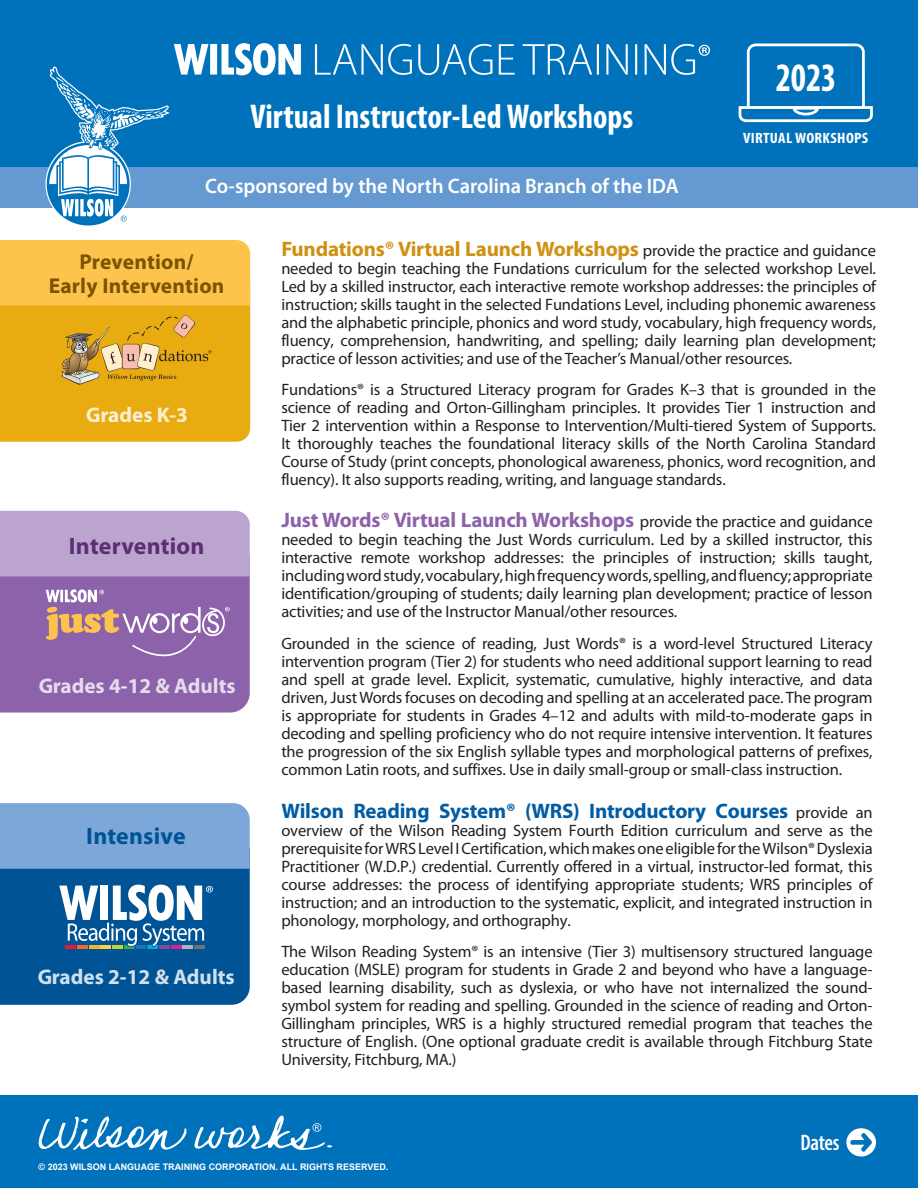
<style>
.page{position:relative;width:918px;height:1188px;background:#fff}
.page>*{position:absolute;margin:0;border:0;box-sizing:border-box;transform-origin:0 0}
.Head_0{font:700 condensed 40.5px "Myriad Pro";color:#fff;scale:.88 1}
.Head_0-2{font:700 condensed 34.5px "Myriad Pro";color:#fff}
.Sub_Head_1{font:700 23.85px "Myriad Pro";letter-spacing:.01em;color:#5b3072}
.Sub_Head_1-2{font:700 23.85px "Myriad Pro";letter-spacing:.01em;color:#005495}
.t1{font:600 condensed 22.5px "Myriad Pro";letter-spacing:-.015em;color:#fff}
.Sub_Head_1-3{font:700 21.45px/24.5px "Myriad Pro";letter-spacing:.01em;color:#7b5400;text-align:center}
.t2{font:700 21.15px "Myriad Pro";color:#efeaf4}
.t3{font:700 21.15px "Myriad Pro";color:#eaf1f9}
.t4{font:700 21.15px "Myriad Pro";color:#fef7e9}
.t5{font:700 21px "Myriad Pro";letter-spacing:-.01em;color:#cf910f}
.t6{font:700 21px "Myriad Pro";letter-spacing:-.01em;color:#8c62aa}
.t7{font:700 21px "Myriad Pro";letter-spacing:-.01em;color:#015ca3}
.Head_0-3{font:600 21px "Myriad Pro";color:#fff}
.t8{font:16.5px/18px "Myriad Pro";letter-spacing:-.01em;color:#231f20;text-align:justify}
.Head_0-4{font:700 condensed 15px "Myriad Pro";letter-spacing:.02em;color:#fff;scale:1.09 1}
.t9{font:700 9px "Arial";color:#fff}
.s1{color:#fef7e9}
.s2{font-weight:400;font-size:16.5px;color:#231f20}
</style>
<div class="page">
<div style="left:0;top:1095px;width:918px;height:93px;background:#0072bc"></div>
<svg style="left:38px;top:1116px;width:149px;height:34px"></svg>
<svg style="left:194px;top:1116px;width:138px;height:34px"></svg>
<svg style="left:846px;top:1128px;width:30px;height:29px"></svg>
<div style="left:0;top:0;width:918px;height:208px;background:#0072bc"></div>
<div style="left:0;top:167px;width:918px;height:40px;background:#6599d1"></div>
<svg style="left:47px;top:43px;width:663px;height:183px"></svg>
<svg style="left:738px;top:43px;width:135px;height:80px"></svg>
<svg style="left:0;top:511px;width:250px;height:202px;background:#a17eb6"></svg>
<svg style="left:0;top:240px;width:250px;height:202px;background:#ecb22b"></svg>
<svg style="left:0;top:803px;width:250px;height:202px;background:#3e7db2"></svg>
<p class="Head_0-2" style="left:251px;top:95px;width:384px">Virtual Instructor-Led Workshops</p>
<p class="Head_0-3" style="left:205px;top:174px;width:475px">Co-sponsored by the North Carolina Branch of the IDA</p>
<p class="Head_0" style="left:776px;top:53px;width:71px">2023</p>
<p class="Head_0-4" style="left:743px;top:128px;width:117px">VIRTUAL WORKSHOPS</p>
<p class="Sub_Head_1-3" style="left:49px;top:249px;width:177px">Prevention/<br>Early Intervention</p>
<p class="t4" style="left:86px;top:403px;width:104px">Grades K-3</p>
<p class="Sub_Head_1" style="left:69px;top:533px;width:137px">Intervention</p>
<p class="t2" style="left:38px;top:674px;width:199px">Grades 4<span class="s1">-</span>12 &amp; Adults</p>
<p class="Sub_Head_1-2" style="left:86px;top:823px;width:101px">Intensive</p>
<p class="t3" style="left:37px;top:965px;width:199px">Grades 2<span class="s1">-</span>12 &amp; Adults</p>
<p class="t5" style="left:281px;top:237px;width:596px">Fundations® Virtual Launch Workshops <span class="s2">provide the practice and guidance</span></p>
<p class="t8" style="left:281px;top:260px;width:596px">needed to begin teaching the Fundations curriculum for the selected workshop Level.<br>Led by a skilled instructor, each interactive remote workshop addresses: the principles of instruction; skills taught in the selected Fundations Level, including phonemic awareness and the alphabetic principle, phonics and word study, vocabulary, high frequency words, fluency, comprehension, handwriting, and spelling; daily learning plan development; practice of lesson activities; and use of the Teacher’s Manual/other resources.</p>
<p class="t8" style="left:281px;top:381px;width:596px">Fundations® is a Structured Literacy program for Grades K–3 that is grounded in the science of reading and Orton-Gillingham principles. It provides Tier 1 instruction and Tier 2 intervention within a Response to Intervention/Multi-tiered System of Supports.<br>It thoroughly teaches the foundational literacy skills of the North Carolina Standard Course of Study (print concepts, phonological awareness, phonics, word recognition, and fluency). It also supports reading, writing, and language standards.</p>
<p class="t6" style="left:281px;top:508px;width:593px">Just Words® Virtual Launch Workshops <span class="s2">provide the practice and guidance</span></p>
<p class="t8" style="left:281px;top:531px;width:593px">needed to begin teaching the Just Words curriculum. Led by a skilled instructor, this interactive remote workshop addresses: the principles of instruction; skills taught, including word study, vocabulary, high frequency words, spelling, and fluency; appropriate identification/grouping of students; daily learning plan development; practice of lesson activities; and use of the Instructor Manual/other resources.</p>
<p class="t8" style="left:281px;top:634px;width:593px">Grounded in the science of reading, Just Words® is a word-level Structured Literacy intervention program (Tier 2) for students who need additional support learning to read and spell at grade level. Explicit, systematic, cumulative, highly interactive, and data driven, Just Words focuses on decoding and spelling at an accelerated pace. The program is appropriate for students in Grades 4–12 and adults with mild-to-moderate gaps in decoding and spelling proficiency who do not require intensive intervention. It features the progression of the six English syllable types and morphological patterns of prefixes, common Latin roots, and suffixes. Use in daily small-group or small-class instruction.</p>
<p class="t7" style="left:281px;top:799px;width:593px">Wilson Reading System® (WRS) Introductory Courses <span class="s2">provide an</span></p>
<p class="t8" style="left:281px;top:822px;width:593px">overview of the Wilson Reading System Fourth Edition curriculum and serve as the prerequisite for WRS Level I Certification, which makes one eligible for the Wilson® Dyslexia Practitioner (W.D.P.) credential. Currently offered in a virtual, instructor-led format, this course addresses: the process of identifying appropriate students; WRS principles of instruction; and an introduction to the systematic, explicit, and integrated instruction in phonology, morphology, and orthography.</p>
<p class="t8" style="left:281px;top:943px;width:593px">The Wilson Reading System® is an intensive (Tier 3) multisensory structured language education (MSLE) program for students in Grade 2 and beyond who have a language&shy;based learning disability, such as dyslexia, or who have not internalized the sound&shy;symbol system for reading and spelling. Grounded in the science of reading and Orton-Gillingham principles, WRS is a highly structured remedial program that teaches the structure of English. (One optional graduate credit is available through Fitchburg State University, Fitchburg, MA.)</p>
<h3 class="t1" style="left:800px;top:1129px;width:41px">Dates</h3>
<p class="t9" style="left:39px;top:1161px;width:351px">© 2023 WILSON LANGUAGE TRAINING CORPORATION. ALL RIGHTS RESERVED.</p>
</div>
